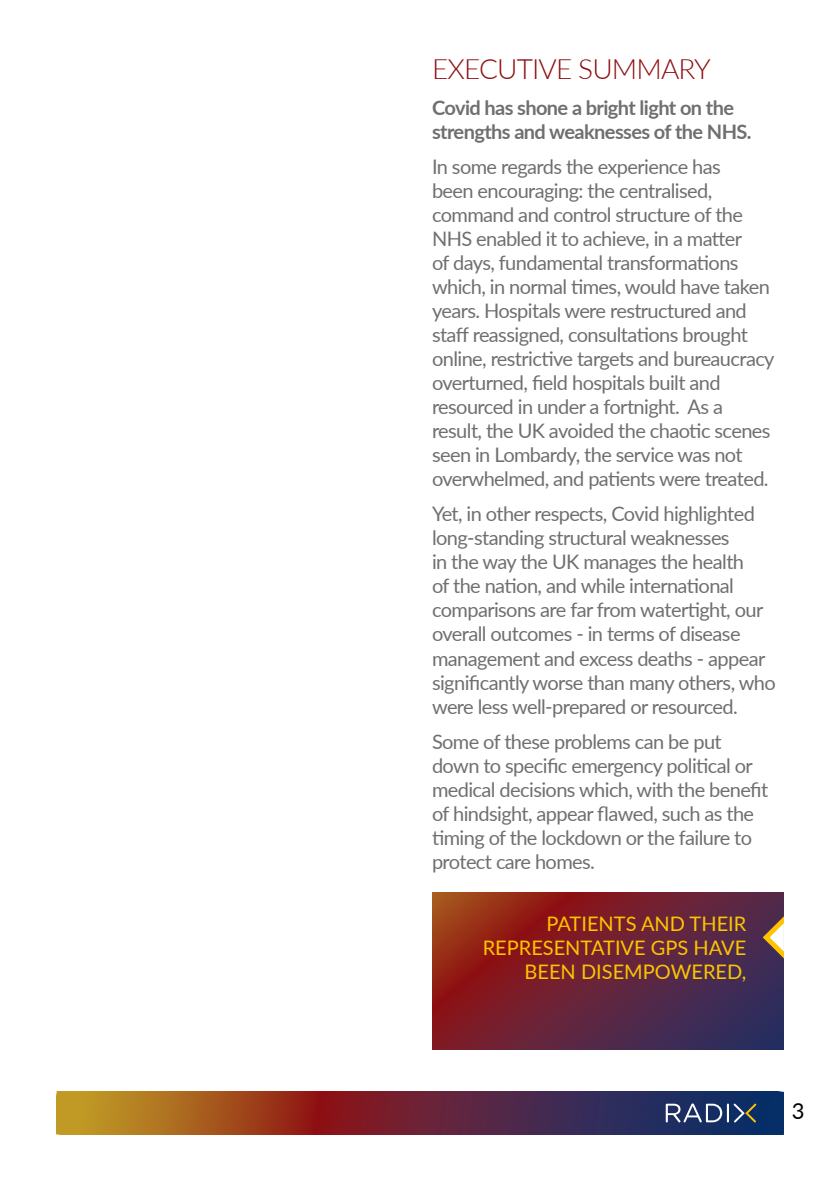
<style>
.page{position:relative;width:840px;height:1191px;background:#fff}
.page>*{position:absolute;margin:0;border:0;box-sizing:border-box;transform-origin:0 0}
.t1{font:300 28px "Lato";letter-spacing:-.03em;color:#8d0e11}
.t2{font:22px "Lato";color:#000}
.t3{font:20px/24px "Lato";letter-spacing:-.03em;color:#6f6f6e}
.t4{font:700 20px/24px "Lato";letter-spacing:-.03em;color:#6f6f6e}
.t5{font:20px/24px "Lato";color:#fdc400;text-align:right}
</style>
<div class="page">
<img style="left:57px;top:1092px;width:726px;height:42px">
<svg style="left:665px;top:1101px;width:92px;height:23px;background:#46587e"></svg>
<img style="left:432px;top:892px;width:351px;height:158px">
<svg style="left:758px;top:909px;width:25px;height:56px"></svg>
<h1 class="t1" style="left:432px;top:50px;width:280px">EXECUTIVE SUMMARY</h1>
<p class="t4" style="left:432px;top:97px;width:321px">Covid has shone a bright light on the strengths and weaknesses of the NHS.</p>
<p class="t3" style="left:432px;top:156px;width:344px">In some regards the experience has<br>been encouraging: the centralised, command and control structure of the NHS enabled it to achieve, in a matter<br>of days, fundamental transformations which, in normal times, would have taken years. Hospitals were restructured and staff reassigned, consultations brought online, restrictive targets and bureaucracy overturned, field hospitals built and resourced in under a fortnight. As a result, the UK avoided the chaotic scenes seen in Lombardy, the service was not overwhelmed, and patients were treated.</p>
<p class="t3" style="left:432px;top:503px;width:345px">Yet, in other respects, Covid highlighted long-standing structural weaknesses<br>in the way the UK manages the health<br>of the nation, and while international comparisons are far from watertight, our overall outcomes - in terms of disease management and excess deaths - appear significantly worse than many others, who were less well-prepared or resourced.</p>
<p class="t3" style="left:432px;top:731px;width:337px">Some of these problems can be put down to specific emergency political or medical decisions which, with the benefit of hindsight, appear flawed, such as the timing of the lockdown or the failure to protect care homes.</p>
<p class="t5" style="left:482px;top:913px;width:265px">PATIENTS AND THEIR<br>REPRESENTATIVE GPS HAVE<br>BEEN DISEMPOWERED,</p>
<p class="t2" style="left:791px;top:1102px;width:14px">3</p>
</div>
